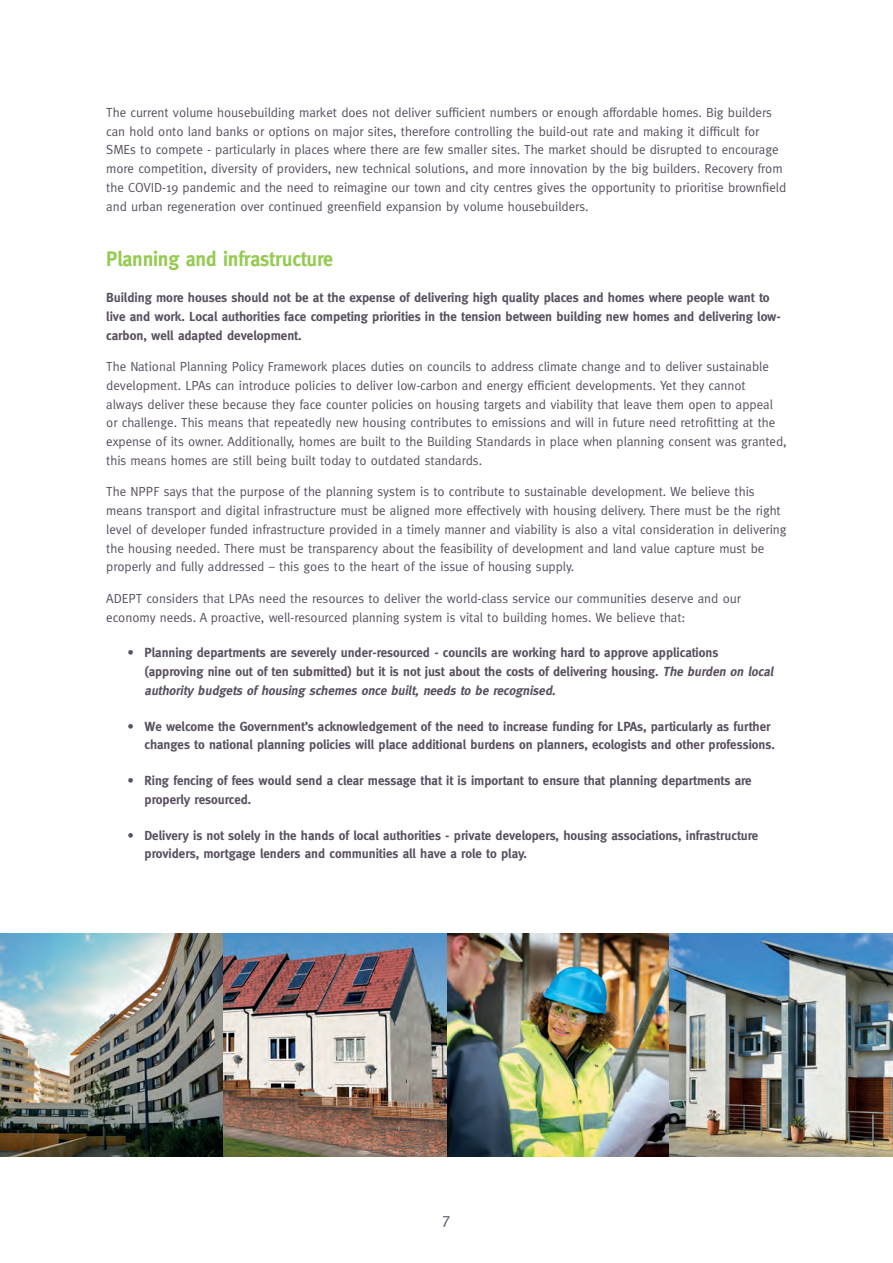
<style>
.page{position:relative;width:893px;height:1263px;background:#fff}
.page>*{position:absolute;margin:0;border:0;box-sizing:border-box;transform-origin:0 0}
.t1{font:700 21px "Meta";letter-spacing:-.01em;color:#96cb52;scale:.95 1}
.t2{font:15.75px "Meta";color:#595060}
.t3{font:13.2px/18.8px "Meta";letter-spacing:-.005em;color:#595060}
.t4{font:700 13.2px/18.8px "Meta";letter-spacing:-.005em;color:#595060}
.s1{font-style:italic}
</style>
<div class="page">
<img style="left:0;top:933px;width:893px;height:224px">
<p class="t3" style="left:106px;top:103px;width:681px">The current volume housebuilding market does not deliver sufficient numbers or enough affordable homes. Big builders can hold onto land banks or options on major sites, therefore controlling the build-out rate and making it difficult for SMEs to compete - particularly in places where there are few smaller sites. The market should be disrupted to encourage more competition, diversity of providers, new technical solutions, and more innovation by the big builders. Recovery from the COVID-19 pandemic and the need to reimagine our town and city centres gives the opportunity to prioritise brownfield and urban regeneration over continued greenfield expansion by volume housebuilders.</p>
<h1 class="t1" style="left:106px;top:247px;width:240px">Planning and infrastructure</h1>
<p class="t4" style="left:106px;top:288px;width:676px">Building more houses should not be at the expense of delivering high quality places and homes where people want to live and work. Local authorities face competing priorities in the tension between building new homes and delivering low&shy;carbon, well adapted development.</p>
<p class="t3" style="left:106px;top:357px;width:682px">The National Planning Policy Framework places duties on councils to address climate change and to deliver sustainable development. LPAs can introduce policies to deliver low-carbon and energy efficient developments. Yet they cannot<br>always deliver these because they face counter policies on housing targets and viability that leave them open to appeal or challenge. This means that repeatedly new housing contributes to emissions and will in future need retrofitting at the expense of its owner. Additionally, homes are built to the Building Standards in place when planning consent was granted, this means homes are still being built today to outdated standards.</p>
<p class="t3" style="left:106px;top:482px;width:682px">The NPPF says that the purpose of the planning system is to contribute to sustainable development. We believe this means transport and digital infrastructure must be aligned more effectively with housing delivery. There must be the right level of developer funded infrastructure provided in a timely manner and viability is also a vital consideration in delivering the housing needed. There must be transparency about the feasibility of development and land value capture must be properly and fully addressed – this goes to the heart of the issue of housing supply.</p>
<p class="t3" style="left:106px;top:589px;width:636px">ADEPT considers that LPAs need the resources to deliver the world-class service our communities deserve and our economy needs. A proactive, well-resourced planning system is vital to building homes. We believe that:</p>
<p class="t4" style="left:145px;top:643px;width:633px;text-indent:-17px">• Planning departments are severely under-resourced - councils are working hard to approve applications (approving nine out of ten submitted) but it is not just about the costs of delivering housing. <span class="s1">The burden on local authority budgets of housing schemes once built, needs to be recognised</span>.</p>
<p class="t4" style="left:145px;top:717px;width:632px;text-indent:-17px">• We welcome the Government’s acknowledgement of the need to increase funding for LPAs, particularly as further changes to national planning policies will place additional burdens on planners, ecologists and other professions.</p>
<p class="t4" style="left:145px;top:771px;width:609px;text-indent:-17px">• Ring fencing of fees would send a clear message that it is important to ensure that planning departments are properly resourced.</p>
<p class="t4" style="left:145px;top:826px;width:615px;text-indent:-17px">• Delivery is not solely in the hands of local authorities - private developers, housing associations, infrastructure providers, mortgage lenders and communities all have a role to play.</p>
<p class="t2" style="left:442px;top:1210px;width:10px">7</p>
</div>
